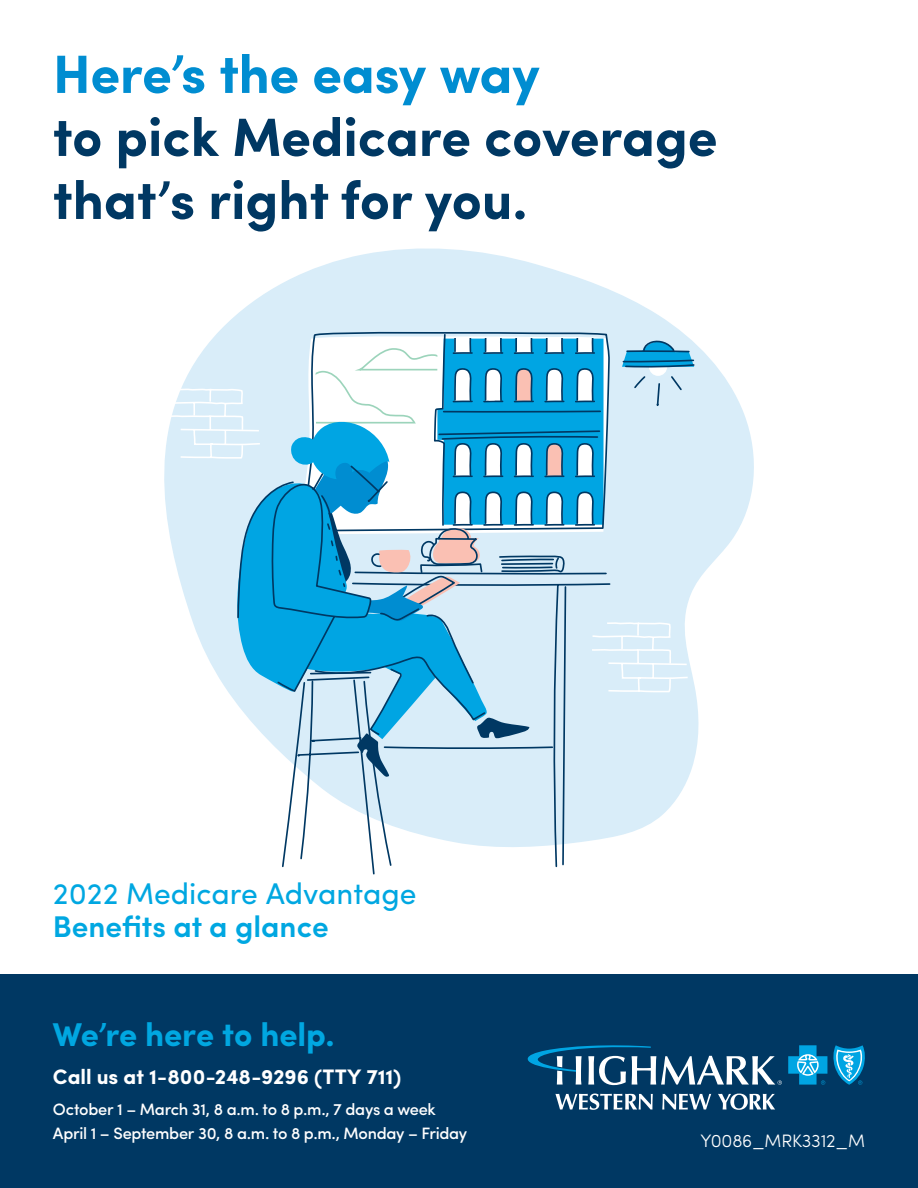
<style>
.page{position:relative;width:918px;height:1188px;background:#fff}
.page>*{position:absolute;margin:0;border:0;box-sizing:border-box;transform-origin:0 0}
.t1{font:700 54px/63px "Sofia Pro";color:#003863}
.t2{font:700 54px "Sofia Pro";letter-spacing:-.005em;color:#008dd1}
.t3{font:700 33px "Sofia Pro";letter-spacing:-.005em;color:#00a7e1}
.t4{font:30px "Sofia Pro";color:#00a7e1}
.t5{font:600 30px "Sofia Pro";color:#00a7e1}
.t6{font:700 21px "Sofia Pro";letter-spacing:-.005em;color:#fff}
.t7{font:300 18px "Sofia Pro";letter-spacing:-.015em;color:#fff}
.t8{font:500 16.5px/24px "Sofia Pro";letter-spacing:-.015em;color:#fff}
</style>
<div class="page">
<svg style="left:182px;top:248px;width:572px;height:589px"></svg>
<svg style="left:281px;top:694px;width:330px;height:181px"></svg>
<svg style="left:164px;top:387px;width:525px;height:307px"></svg>
<svg style="left:622px;top:340px;width:74px;height:109px;background:#b2d9ed"></svg>
<svg style="left:234px;top:333px;width:370px;height:444px"></svg>
<div style="left:0;top:974px;width:918px;height:214px;background:#003863"></div>
<svg style="left:788px;top:1045px;width:39px;height:40px"></svg>
<svg style="left:833px;top:1045px;width:32px;height:40px"></svg>
<svg style="left:527px;top:1045px;width:255px;height:40px"></svg>
<svg style="left:555px;top:1094px;width:98px;height:16px"></svg>
<svg style="left:662px;top:1094px;width:49px;height:16px"></svg>
<svg style="left:718px;top:1094px;width:57px;height:16px"></svg>
<h1 class="t2" style="left:53px;top:33px;width:488px">Here’s the easy way</h1>
<h1 class="t1" style="left:53px;top:102px;width:666px">to pick Medicare coverage that’s right for you.</h1>
<h3 class="t4" style="left:53px;top:871px;width:365px">2022 Medicare Advantage</h3>
<h3 class="t5" style="left:53px;top:904px;width:277px">Benefits at a glance</h3>
<h2 class="t3" style="left:53px;top:1010px;width:283px">We’re here to help.</h2>
<p class="t6" style="left:53px;top:1060px;width:350px">Call us at 1-800-248-9296 (TTY 711)</p>
<p class="t8" style="left:53px;top:1096px;width:416px">October 1 – March 31, 8 a.m. to 8 p.m., 7 days a week<br>April 1 – September 30, 8 a.m. to 8 p.m., Monday – Friday</p>
<p class="t7" style="left:700px;top:1127px;width:166px">Y0086_MRK3312_M</p>
</div>
